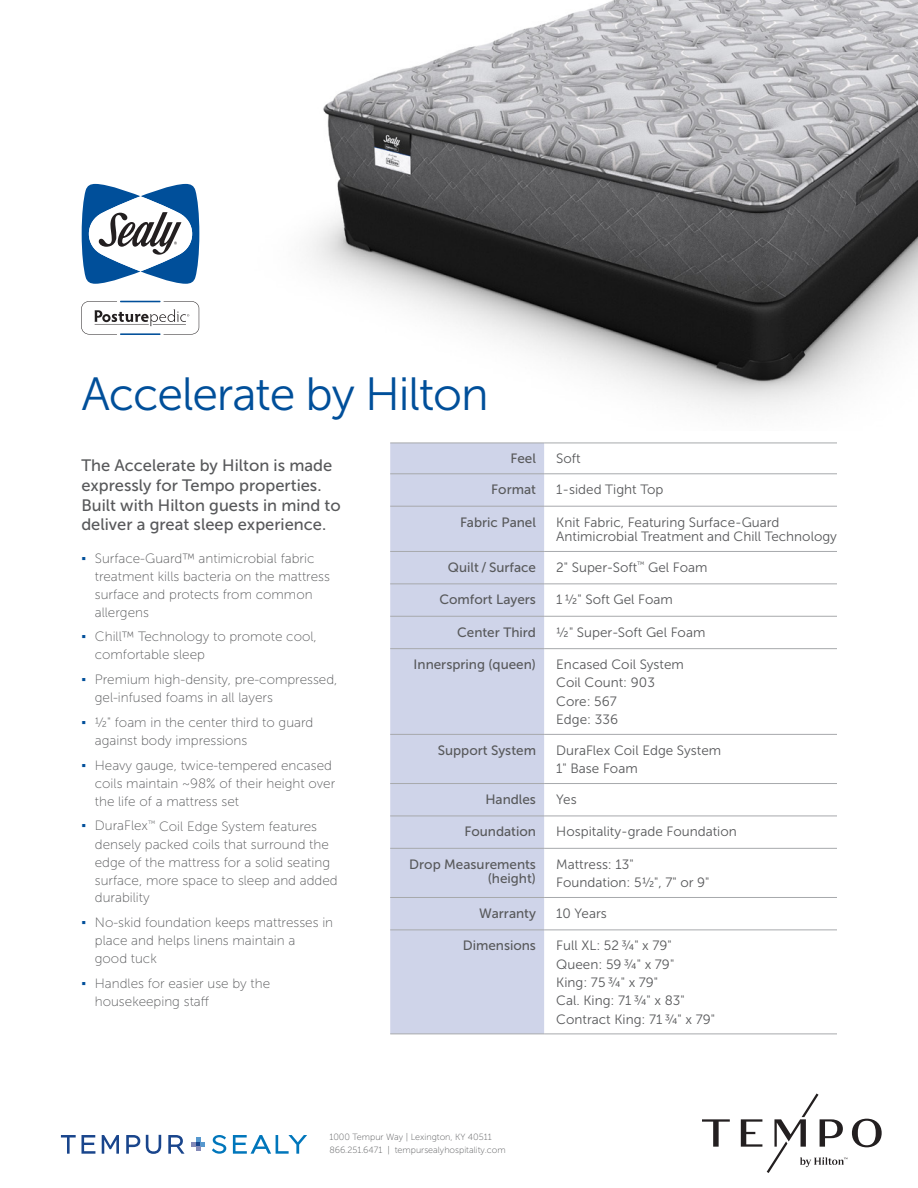
<style>
.page{position:relative;width:918px;height:1188px;background:#fff}
.page>*{position:absolute;margin:0;border:0;box-sizing:border-box;transform-origin:0 0}
.t1{font:46.5px "Museo Sans 300";letter-spacing:-.025em;color:#004f9a}
.t2{font:16.5px/19.8px "Museo Sans 500";color:#58595b}
.t3{font:13.5px/18px "Museo Sans 100";color:#58595b}
.t4{font:13.5px/18.3px "Museo Sans 300";color:#58595b}
.t5{font:13.5px/14.4px "Museo Sans 500";color:#58595b;text-align:right}
.t6{font:9px/13.5px "Museo Sans 100";color:#58595b}
.s1{font-family:"Arial";color:#004f9a}
</style>
<div class="page">
<img style="left:199px;top:0;width:719px;height:410px">
<svg style="left:81px;top:301px;width:118px;height:34px"></svg>
<svg style="left:82px;top:184px;width:117px;height:100px"></svg>
<svg style="left:390px;top:444px;width:154px;height:590px;background:#d0d4e9"></svg>
<hr style="left:390px;top:443px;width:154px;height:1px;background:#a7a9ac">
<hr style="left:544px;top:443px;width:293px;height:1px;background:#a7a9ac">
<hr style="left:390px;top:474px;width:154px;height:1px;background:#a7a9ac">
<hr style="left:544px;top:474px;width:293px;height:1px;background:#a7a9ac">
<hr style="left:390px;top:506px;width:154px;height:1px;background:#a7a9ac">
<hr style="left:544px;top:506px;width:293px;height:1px;background:#a7a9ac">
<hr style="left:390px;top:551px;width:154px;height:1px;background:#a7a9ac">
<hr style="left:544px;top:551px;width:293px;height:1px;background:#a7a9ac">
<hr style="left:390px;top:584px;width:154px;height:1px;background:#a7a9ac">
<hr style="left:544px;top:584px;width:293px;height:1px;background:#a7a9ac">
<hr style="left:390px;top:616px;width:154px;height:1px;background:#a7a9ac">
<hr style="left:544px;top:616px;width:293px;height:1px;background:#a7a9ac">
<hr style="left:390px;top:648px;width:154px;height:1px;background:#a7a9ac">
<hr style="left:544px;top:648px;width:293px;height:1px;background:#a7a9ac">
<hr style="left:390px;top:734px;width:154px;height:1px;background:#a7a9ac">
<hr style="left:544px;top:734px;width:293px;height:1px;background:#a7a9ac">
<hr style="left:390px;top:783px;width:154px;height:1px;background:#a7a9ac">
<hr style="left:544px;top:783px;width:293px;height:1px;background:#a7a9ac">
<hr style="left:390px;top:816px;width:154px;height:1px;background:#a7a9ac">
<hr style="left:544px;top:816px;width:293px;height:1px;background:#a7a9ac">
<hr style="left:390px;top:848px;width:154px;height:1px;background:#a7a9ac">
<hr style="left:544px;top:848px;width:293px;height:1px;background:#a7a9ac">
<hr style="left:390px;top:897px;width:154px;height:1px;background:#a7a9ac">
<hr style="left:544px;top:897px;width:293px;height:1px;background:#a7a9ac">
<hr style="left:390px;top:930px;width:154px;height:1px;background:#a7a9ac">
<hr style="left:544px;top:930px;width:293px;height:1px;background:#a7a9ac">
<hr style="left:390px;top:1034px;width:154px;height:1px;background:#a7a9ac">
<hr style="left:544px;top:1034px;width:293px;height:1px;background:#a7a9ac">
<svg style="left:702px;top:1094px;width:180px;height:79px"></svg>
<svg style="left:212px;top:1135px;width:14px;height:19px"></svg>
<svg style="left:233px;top:1135px;width:74px;height:19px"></svg>
<svg style="left:61px;top:1135px;width:15px;height:19px"></svg>
<svg style="left:82px;top:1135px;width:13px;height:19px"></svg>
<svg style="left:102px;top:1135px;width:17px;height:19px"></svg>
<svg style="left:126px;top:1135px;width:14px;height:19px"></svg>
<svg style="left:168px;top:1135px;width:17px;height:19px"></svg>
<svg style="left:146px;top:1135px;width:15px;height:19px"></svg>
<svg style="left:191px;top:1137px;width:14px;height:14px"></svg>
<h1 class="t1" style="left:81px;top:369px;width:409px">Accelerate by Hilton</h1>
<p class="t2" style="left:81px;top:455px;width:261px">The Accelerate by Hilton is made expressly for Tempo properties.<br>Built with Hilton guests in mind to deliver a great sleep experience.</p>
<p class="t3" style="left:95px;top:549px;width:237px;text-indent:-14px"><span class="s1">▪</span> Surface-Guard™ antimicrobial fabric treatment kills bacteria on the mattress surface and protects from common allergens</p>
<p class="t3" style="left:95px;top:628px;width:223px;text-indent:-14px"><span class="s1">▪</span> Chill™ Technology to promote cool, comfortable sleep</p>
<p class="t3" style="left:95px;top:671px;width:244px;text-indent:-14px"><span class="s1">▪</span> Premium high-density, pre-compressed, gel-infused foams in all layers</p>
<p class="t3" style="left:95px;top:713px;width:220px;text-indent:-14px"><span class="s1">▪</span> ½" foam in the center third to guard against body impressions</p>
<p class="t3" style="left:95px;top:756px;width:242px;text-indent:-14px"><span class="s1">▪</span> Heavy gauge, twice-tempered encased coils maintain ~98% of their height over the life of a mattress set</p>
<p class="t3" style="left:95px;top:817px;width:244px;text-indent:-13px"><span class="s1">▪</span> DuraFlex<sup>™</sup> Coil Edge System features densely packed coils that surround the edge of the mattress for a solid seating surface, more space to sleep and added durability</p>
<p class="t3" style="left:95px;top:914px;width:240px;text-indent:-14px"><span class="s1">▪</span> No-skid foundation keeps mattresses in place and helps linens maintain a<br>good tuck</p>
<p class="t3" style="left:95px;top:974px;width:177px;text-indent:-14px"><span class="s1">▪</span> Handles for easier use by the housekeeping staff</p>
<p class="t5" style="left:510px;top:452px;width:27px">Feel</p>
<p class="t4" style="left:556px;top:450px;width:26px">Soft</p>
<p class="t5" style="left:491px;top:482px;width:46px">Format</p>
<p class="t4" style="left:556px;top:481px;width:109px">1-sided Tight Top</p>
<p class="t5" style="left:460px;top:515px;width:77px">Fabric Panel</p>
<p class="t4" style="left:556px;top:515px;width:282px;line-height:14.4px">Knit Fabric, Featuring Surface-Guard<br>Antimicrobial Treatment and Chill Technology</p>
<p class="t5" style="left:448px;top:560px;width:90px">Quilt / Surface</p>
<p class="t4" style="left:556px;top:558px;width:153px">2" Super-Soft<sup>™</sup> Gel Foam</p>
<p class="t5" style="left:439px;top:593px;width:98px">Comfort Layers</p>
<p class="t4" style="left:556px;top:591px;width:118px">1 ½" Soft Gel Foam</p>
<p class="t5" style="left:457px;top:625px;width:80px">Center Third</p>
<p class="t4" style="left:556px;top:623px;width:151px">½" Super-Soft Gel Foam</p>
<p class="t5" style="left:414px;top:657px;width:124px">Innerspring (queen)</p>
<p class="t4" style="left:556px;top:655px;width:129px">Encased Coil System<br>Coil Count: 903<br>Core: 567<br>Edge: 336</p>
<p class="t5" style="left:438px;top:743px;width:100px">Support System</p>
<p class="t4" style="left:556px;top:741px;width:166px">DuraFlex Coil Edge System<br>1" Base Foam</p>
<p class="t5" style="left:485px;top:792px;width:52px">Handles</p>
<p class="t4" style="left:556px;top:790px;width:22px">Yes</p>
<p class="t5" style="left:464px;top:825px;width:73px">Foundation</p>
<p class="t4" style="left:556px;top:823px;width:182px">Hospitality-grade Foundation</p>
<p class="t5" style="left:409px;top:857px;width:128px">Drop Measurements (height)</p>
<p class="t4" style="left:556px;top:855px;width:155px">Mattress: 13"<br>Foundation: 5 1/2", 7" or 9"</p>
<p class="t5" style="left:479px;top:906px;width:58px">Warranty</p>
<p class="t4" style="left:556px;top:904px;width:52px">10 Years</p>
<p class="t5" style="left:463px;top:939px;width:75px">Dimensions</p>
<p class="t4" style="left:556px;top:937px;width:160px">Full XL: 52 ¾" x 79"<br>Queen: 59 ¾" x 79"<br>King: 75 ¾" x 79"<br>Cal. King: 71 ¾" x 83"<br>Contract King: 71 ¾" x 79"</p>
<p class="t6" style="left:329px;top:1130px;width:178px">1000 Tempur Way | Lexington, KY 40511<br>866.251.6471 | tempursealyhospitality.com</p>
</div>
